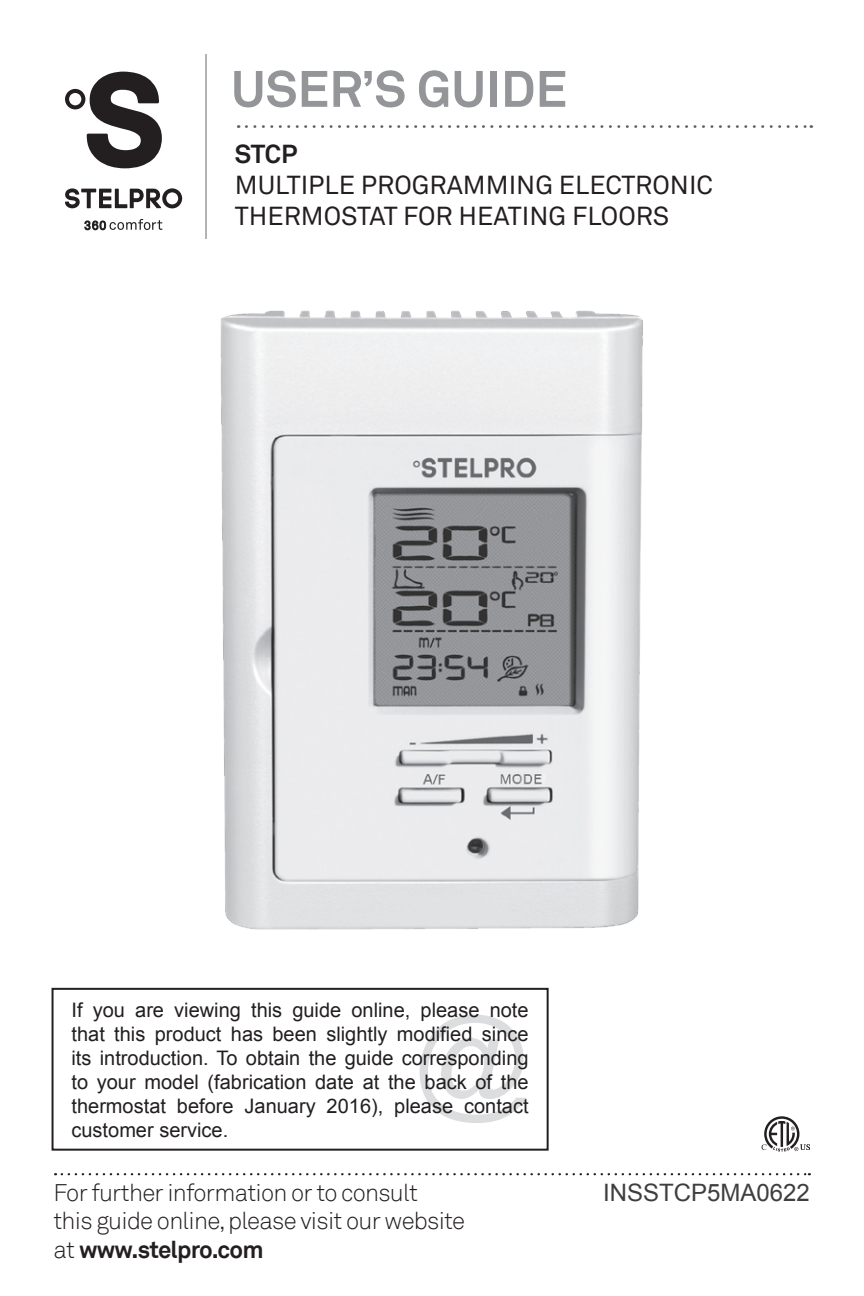
<style>
.page{position:relative;width:864px;height:1296px;background:#fff}
.page>*{position:absolute;margin:0;border:0;box-sizing:border-box;transform-origin:0 0}
.Texte_body_instructi{font:115.2px "Arial";color:#dcdddf}
.t1{font:700 50.4px "Akkurat";color:#939598}
.t2{font:26px/30.8px "Akkurat";color:#231f20}
.TEXTE-Note{font:300 24px/28.8px "Akkurat";letter-spacing:-.03em;color:#231f20}
.t3{font:24px "Arial";color:#3e3e3f}
.Texte_body_instructi-2{font:20px/24px "Arial";color:#231f20;text-align:justify}
.s1{font-weight:700}
</style>
<div class="page">
<svg style="left:762px;top:1116px;width:48px;height:36px"></svg>
<hr style="left:205px;top:54px;width:2px;height:185px;background:#939598">
<svg style="left:246px;top:125px;width:566px;height:3px"></svg>
<svg style="left:62px;top:1173px;width:748px;height:2px"></svg>
<svg style="left:65px;top:188px;width:117px;height:20px"></svg>
<svg style="left:65px;top:72px;width:97px;height:96px"></svg>
<svg style="left:85px;top:219px;width:77px;height:11px"></svg>
<div style="left:52px;top:988px;width:497px;height:163px;border:2px solid #231f20"></div>
<img style="left:220px;top:310px;width:423px;height:620px">
<p class="t1" style="left:231px;top:57px;width:338px">USER’S GUIDE</p>
<p class="t2" style="left:235px;top:139px;width:480px"><span class="s1">STCP<br></span>MULTIPLE PROGRAMMING ELECTRONIC<br>THERMOSTAT FOR HEATING FLOORS</p>
<p class="Texte_body_instructi-2" style="left:72px;top:998px;width:459px">If you are viewing this guide online, please note that this product has been slightly modified since its introduction. To obtain the guide corresponding to your model (fabrication date at the back of the thermostat before January 2016), please contact customer service.</p>
<p class="Texte_body_instructi" style="left:413px;top:983px;width:119px">@</p>
<p class="TEXTE-Note" style="left:53px;top:1178px;width:413px">For further information or to consult<br>this guide online, please visit our website at <span class="s1">www.stelpro.com</span></p>
<p class="t3" style="left:603px;top:1176px;width:208px">INSSTCP5MA0622</p>
</div>
